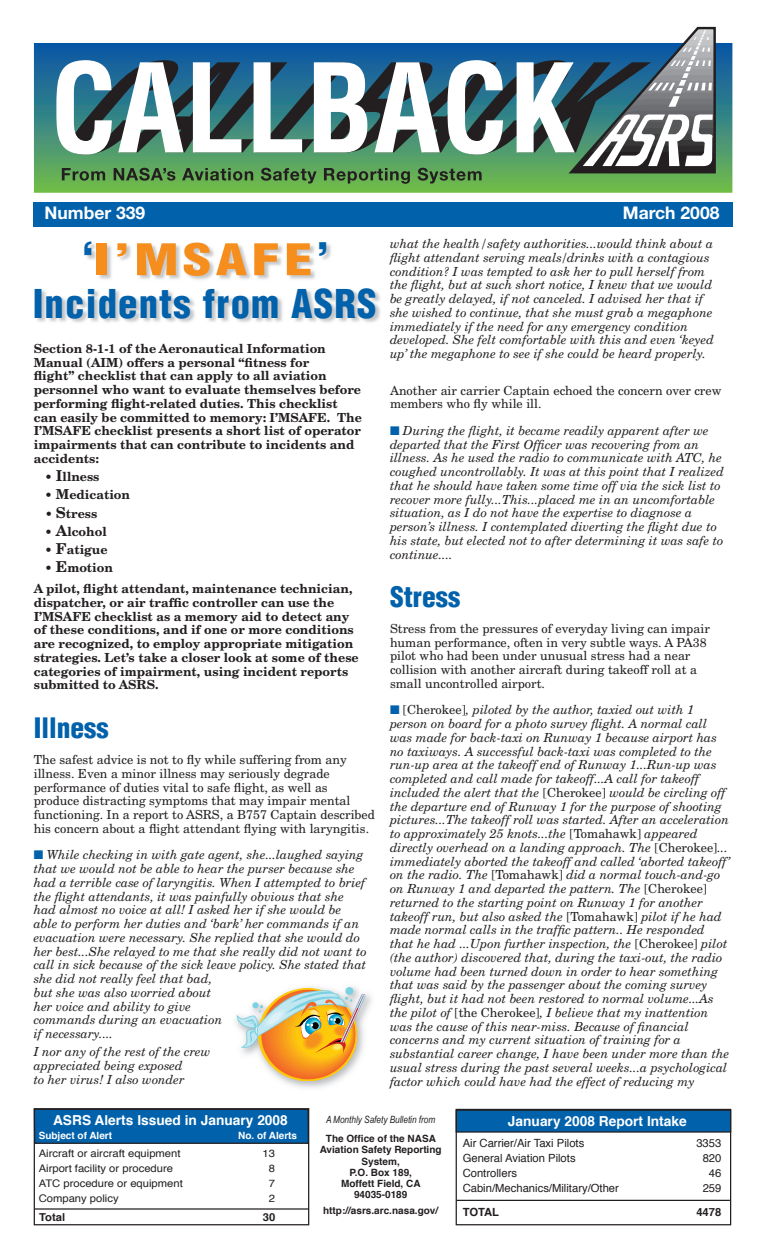
<style>
.page{position:relative;width:765px;height:1260px;background:#fff}
.page>*{position:absolute;margin:0;border:0;box-sizing:border-box;transform-origin:0 0}
.t1{font:900 condensed 42.5px "Helvetica";letter-spacing:.075em;color:#f68e1e;scale:1.34 1}
.t2{font:900 condensed 38.75px "Helvetica";letter-spacing:.03em;color:#0161ab}
.t3{font:900 condensed 27.5px "Helvetica";color:#0161ab}
.t4{font:700 17.5px "Helvetica Neue";color:#fff}
.t5{font:700 13.75px "Helvetica";color:#fff}
.t6{font:italic 12.5px/13.8px "New Century Schlbk";color:#231f20}
.t7{font:700 12.5px/13.8px "New Century Schlbk";color:#231f20}
.t8{font:12.5px/13.8px "New Century Schlbk";color:#231f20}
.t9{font:11.25px "Helvetica";color:#231f20}
.t10{font:700 11.25px "Helvetica";color:#231f20}
.t11{font:700 10.88px "Helvetica";color:#231f20}
.t12{font:10.5px "Helvetica";color:#231f20;scale:1.08 1}
.t13{font:700 10px/11.2px "Helvetica";color:#231f20;text-align:center}
.t14{font:italic 10px "Arial Narrow";color:#231f20}
.t15{font:700 10px "Helvetica";color:#fff}
.s1{color:#0161ab}
.s2{font-style:normal}
.s3{font-size:43.75px;color:#0161ab}
.s4{font-size:15px}
.s5{font-size:13.75px}
</style>
<div class="page">
<div style="left:34px;top:43px;width:698px;height:150px;background:linear-gradient(to bottom,#0452ae,#6fba51)"></div>
<svg style="left:56px;top:26px;width:661px;height:158px"></svg>
<div style="left:33px;top:202px;width:699px;height:24px;background:#0161ab"></div>
<div style="left:456px;top:1110px;width:275px;height:22px;background:#0161ab"></div>
<div style="left:456px;top:1110px;width:275px;height:23px;border:1px solid #231f20"></div>
<div style="left:456px;top:1109px;width:275px;height:116px;border:1px solid #231f20"></div>
<hr style="left:456px;top:1200px;width:274px;height:1px;background:#231f20">
<div style="left:34px;top:1109px;width:274px;height:34px;background:#0161ab"></div>
<div style="left:34px;top:1109px;width:275px;height:35px;border:1px solid #231f20"></div>
<div style="left:34px;top:1108px;width:275px;height:117px;border:1px solid #231f20"></div>
<hr style="left:34px;top:1208px;width:275px;height:2px;background:#231f20">
<img style="left:37px;top:244px;width:343px;height:79px">
<img style="left:235px;top:986px;width:137px;height:102px">
<svg style="left:237px;top:987px;width:128px;height:94px"></svg>
<h3 class="t4" style="left:44px;top:202px;width:102px">Number 339</h3>
<h3 class="t4" style="left:623px;top:202px;width:98px">March 2008</h3>
<p class="t6" style="left:390px;top:237px;width:326px">what the health/safety authorities...would think about a flight attendant serving meals/drinks with a contagious condition? I was tempted to ask her to pull herself from the flight, but at such short notice, I knew that we would be greatly delayed, if not canceled. I advised her that if she wished to continue, that she must grab a megaphone immediately if the need for any emergency condition developed. She felt comfortable with this and even ‘keyed up’ the megaphone to see if she could be heard properly.</p>
<p class="t8" style="left:390px;top:383px;width:333px">Another air carrier Captain echoed the concern over crew members who fly while ill.</p>
<p class="t6" style="left:390px;top:423px;width:335px"><span class="s1">■</span> During the flight, it became readily apparent after we departed that the First Officer was recovering from an illness. As he used the radio to communicate with ATC, he coughed uncontrollably. It was at this point that I realized that he should have taken some time off via the sick list to recover more fully...This...placed me in an uncomfortable situation, as I do not have the expertise to diagnose a person’s illness. I contemplated diverting the flight due to his state, but elected not to after determining it was safe to continue....</p>
<h3 class="t3" style="left:390px;top:580px;width:72px">Stress</h3>
<p class="t8" style="left:390px;top:621px;width:321px">Stress from the pressures of everyday living can impair human performance, often in very subtle ways. A PA38 pilot who had been under unusual stress had a near collision with another aircraft during takeoff roll at a small uncontrolled airport.</p>
<p class="t6" style="left:390px;top:703px;width:342px"><span class="s1">■</span> <span class="s2">[Cherokee]</span>, piloted by the author, taxied out with 1 person on board for a photo survey flight. A normal call was made for back-taxi on Runway 1 because airport has no taxiways. A successful back-taxi was completed to the run-up area at the takeoff end of Runway 1...Run-up was completed and call made for takeoff...A call for takeoff included the alert that the <span class="s2">[Cherokee]</span> would be circling off the departure end of Runway 1 for the purpose of shooting pictures...The takeoff roll was started. After an acceleration to approximately 25 knots...the <span class="s2">[Tomahawk]</span> appeared directly overhead on a landing approach. The <span class="s2">[Cherokee]</span>... immediately aborted the takeoff and called ‘aborted takeoff’ on the radio. The <span class="s2">[Tomahawk]</span> did a normal touch-and-go on Runway 1 and departed the pattern. The <span class="s2">[Cherokee] </span>returned to the starting point on Runway 1 for another takeoff run, but also asked the <span class="s2">[Tomahawk]</span> pilot if he had made normal calls in the traffic pattern.. He responded that he had ...Upon further inspection, the <span class="s2">[Cherokee]</span> pilot (the author) discovered that, during the taxi-out, the radio volume had been turned down in order to hear something that was said by the passenger about the coming survey flight, but it had not been restored to normal volume...As the pilot of <span class="s2">[the Cherokee]</span>, I believe that my inattention was the cause of this near-miss. Because of financial concerns and my current situation of training for a substantial career change, I have been under more than the usual stress during the past several weeks...a psychological factor which could have had the effect of reducing my</p>
<p class="t14" style="left:326px;top:1113px;width:111px">A Monthly Safety Bulletin from</p>
<p class="t13" style="left:320px;top:1132px;width:123px">The Office of the NASA<br>Aviation Safety Reporting<br>System,<br>P.O. Box 189,<br>Moffett Field, CA<br>94035-0189</p>
<p class="t13" style="left:323px;top:1204px;width:117px">http://asrs.arc.nasa.gov/</p>
<h1 class="t1" style="left:82px;top:233px;width:186px"><span class="s3">‘</span>I’MSAFE<span class="s3">’</span></h1>
<h2 class="t2" style="left:33px;top:279px;width:345px">Incidents from ASRS</h2>
<p class="t7" style="left:34px;top:341px;width:330px">Section 8-1-1 of the Aeronautical Information Manual (AIM) offers a personal “fitness for<br>flight” checklist that can apply to all aviation personnel who want to evaluate themselves before performing flight-related duties. This checklist can easily be committed to memory: I’MSAFE. The I’MSAFE checklist presents a short list of operator impairments that can contribute to incidents and accidents:</p>
<p class="t7" style="left:45px;top:469px;width:56px">• <span class="s4">I</span>llness</p>
<p class="t7" style="left:45px;top:487px;width:87px">• <span class="s5">M</span>edication</p>
<p class="t7" style="left:45px;top:506px;width:54px">• <span class="s4">S</span>tress</p>
<p class="t7" style="left:45px;top:524px;width:63px">• <span class="s4">A</span>lcohol</p>
<p class="t7" style="left:45px;top:542px;width:64px">• <span class="s4">F</span>atigue</p>
<p class="t7" style="left:34px;top:557px;width:320px;line-height:20.8px;text-indent:11px">• <span class="s4">E</span>motion<br>A pilot, flight attendant, maintenance technician,</p>
<p class="t7" style="left:34px;top:595px;width:327px">dispatcher, or air traffic controller can use the I’MSAFE checklist as a memory aid to detect any of these conditions, and if one or more conditions are recognized, to employ appropriate mitigation strategies. Let’s take a closer look at some of these categories of impairment, using incident reports submitted to ASRS.</p>
<h3 class="t3" style="left:34px;top:711px;width:76px">Illness</h3>
<p class="t8" style="left:34px;top:752px;width:343px">The safest advice is not to fly while suffering from any illness. Even a minor illness may seriously degrade performance of duties vital to safe flight, as well as produce distracting symptoms that may impair mental functioning. In a report to ASRS, a B757 Captain described his concern about a flight attendant flying with laryngitis.</p>
<p class="t6" style="left:34px;top:848px;width:335px"><span class="s1">■</span> While checking in with gate agent, she...laughed saying that we would not be able to hear the purser because she had a terrible case of laryngitis. When I attempted to brief the flight attendants, it was painfully obvious that she had almost no voice at all! I asked her if she would be able to perform her duties and ‘bark’ her commands if an evacuation were necessary. She replied that she would do her best...She relayed to me that she really did not want to call in sick because of the sick leave policy. She stated that she did not really feel that bad,<br>but she was also worried about<br>her voice and ability to give<br>commands during an evacuation<br>if necessary....</p>
<p class="t6" style="left:34px;top:1045px;width:178px">I nor any of the rest of the crew appreciated being exposed<br>to her virus! I also wonder</p>
<p class="t5" style="left:53px;top:1107px;width:236px">ASRS Alerts Issued in January 2008</p>
<p class="t15" style="left:39px;top:1127px;width:75px">Subject of Alert</p>
<p class="t15" style="left:238px;top:1127px;width:61px">No. of Alerts</p>
<p class="t12" style="left:39px;top:1144px;width:133px">Aircraft or aircraft equipment</p>
<p class="t12" style="left:262px;top:1144px;width:13px">13</p>
<p class="t12" style="left:39px;top:1159px;width:126px">Airport facility or procedure</p>
<p class="t12" style="left:269px;top:1159px;width:7px">8</p>
<p class="t12" style="left:39px;top:1174px;width:135px">ATC procedure or equipment</p>
<p class="t12" style="left:269px;top:1174px;width:7px">7</p>
<p class="t12" style="left:39px;top:1189px;width:76px">Company policy</p>
<p class="t12" style="left:269px;top:1189px;width:7px">2</p>
<p class="t11" style="left:39px;top:1207px;width:28px">Total</p>
<p class="t11" style="left:263px;top:1207px;width:14px">30</p>
<p class="t5" style="left:508px;top:1108px;width:180px">January 2008 Report Intake</p>
<p class="t9" style="left:463px;top:1134px;width:123px">Air Carrier/Air Taxi Pilots</p>
<p class="t9" style="left:696px;top:1134px;width:27px">3353</p>
<p class="t9" style="left:463px;top:1149px;width:114px">General Aviation Pilots</p>
<p class="t9" style="left:703px;top:1149px;width:20px">820</p>
<p class="t9" style="left:463px;top:1164px;width:56px">Controllers</p>
<p class="t9" style="left:709px;top:1164px;width:14px">46</p>
<p class="t9" style="left:463px;top:1179px;width:158px">Cabin/Mechanics/Military/Other</p>
<p class="t9" style="left:703px;top:1179px;width:20px">259</p>
<p class="t10" style="left:463px;top:1202px;width:38px">TOTAL</p>
<p class="t10" style="left:696px;top:1202px;width:27px">4478</p>
</div>
